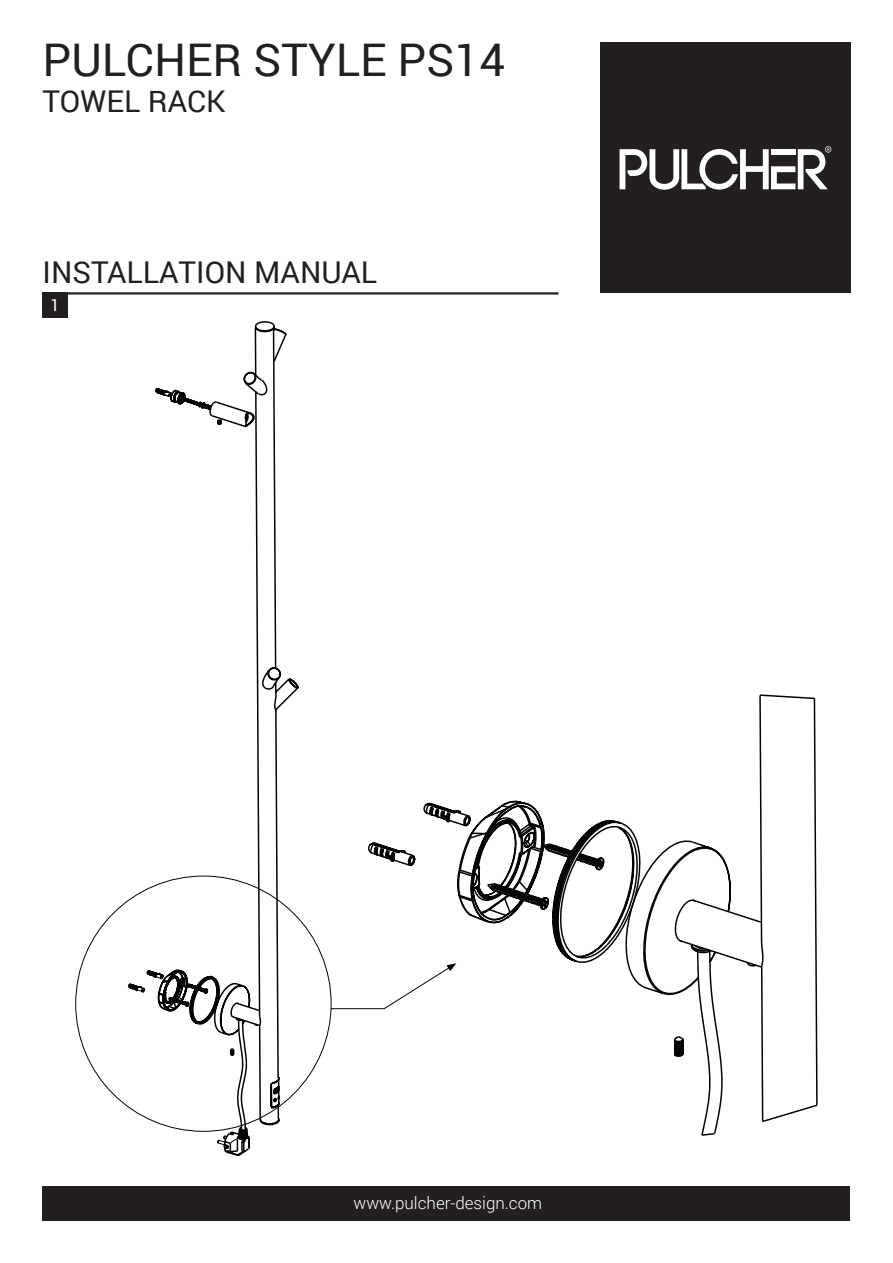
<style>
.page{position:relative;width:893px;height:1263px;background:#fff}
.page>*{position:absolute;margin:0;border:0;box-sizing:border-box;transform-origin:0 0}
.t1{font:45px "Roboto";color:#231f20}
.t2{font:30px "Roboto";color:#231f20}
.t3{font:300 16.95px "Roboto";color:#fff}
.t4{font:16.5px "Roboto";color:#fff}
</style>
<div class="page">
<div style="left:600px;top:43px;width:250px;height:250px;background:#231f20"></div>
<svg style="left:620px;top:146px;width:211px;height:44px"></svg>
<div style="left:43px;top:1186px;width:807px;height:34px;background:#231f20"></div>
<hr style="left:43px;top:292px;width:515px;height:3px;background:#231f20">
<div style="left:43px;top:292px;width:25px;height:26px;background:#231f20"></div>
<svg style="left:674px;top:694px;width:144px;height:442px"></svg>
<svg style="left:325px;top:802px;width:433px;height:238px"></svg>
<svg style="left:276px;top:328px;width:327px;height:699px"></svg>
<svg style="left:127px;top:387px;width:154px;height:763px"></svg>
<svg style="left:169px;top:321px;width:107px;height:712px"></svg>
<svg style="left:189px;top:397px;width:67px;height:744px"></svg>
<svg style="left:330px;top:802px;width:284px;height:207px"></svg>
<h1 class="t1" style="left:43px;top:29px;width:464px">PULCHER STYLE PS14</h1>
<p class="t2" style="left:43px;top:81px;width:184px">TOWEL RACK</p>
<p class="t2" style="left:43px;top:251px;width:336px">INSTALLATION MANUAL</p>
<p class="t4" style="left:51px;top:293px;width:11px">1</p>
<p class="t3" style="left:354px;top:1191px;width:190px">www.pulcher-design.com</p>
</div>
